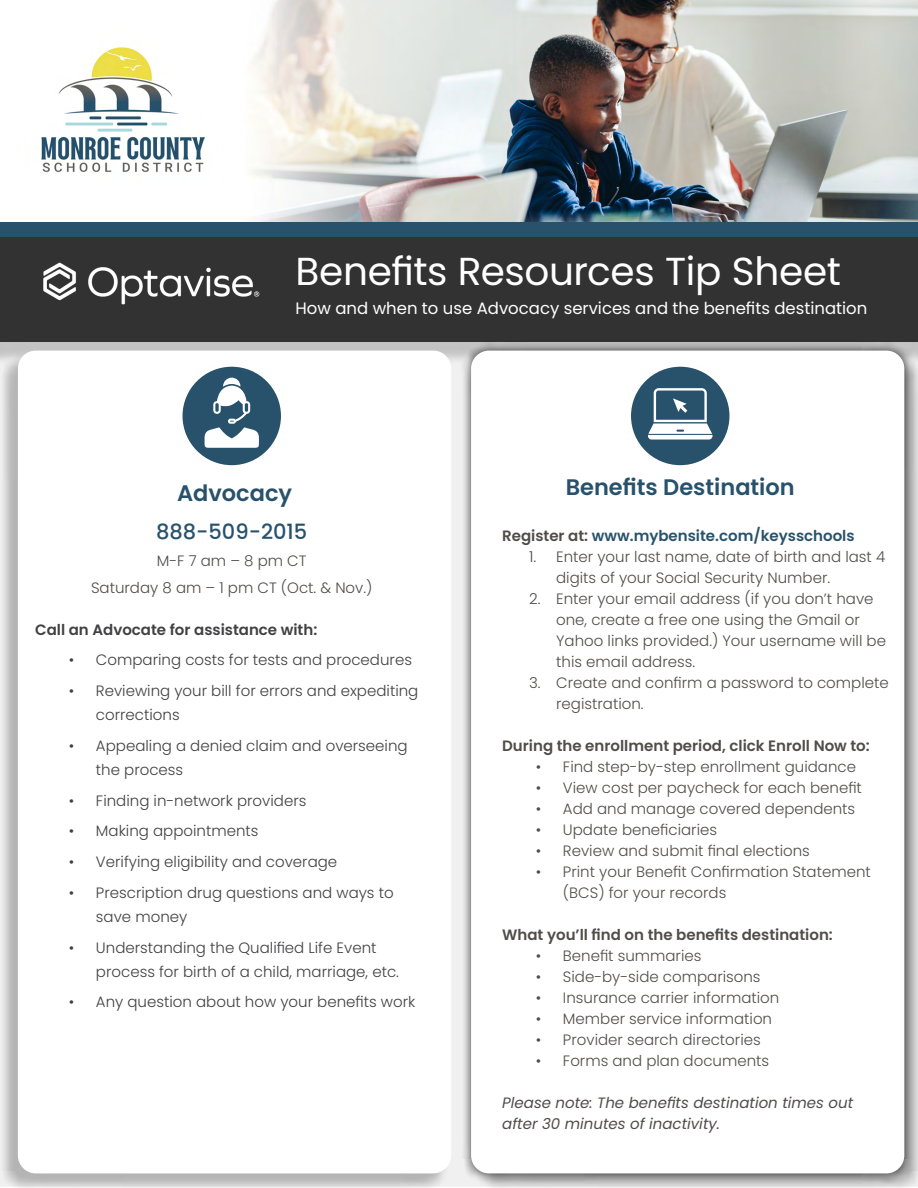
<style>
.page{position:relative;width:918px;height:1188px;background:#fff}
.page>*{position:absolute;margin:0;border:0;box-sizing:border-box;transform-origin:0 0}
.t1{font:39px "Poppins";letter-spacing:-.01em;color:#fff}
.t2{font:600 22.5px "Poppins";color:#28526b}
.t3{font:500 21px "Poppins";color:#28526b}
.t4{font:16.5px "Poppins";color:#fff}
.t5{font:300 15px/21px "Poppins";color:#504d49}
.t6{font:300 15px/24px "Poppins";color:#414042}
.t7{font:600 15px "Poppins";color:#504d49}
.t8{font:italic 15px/21px "Poppins";color:#504d49}
.t9{font:600 15px "Poppins";color:#28526b}
.t10{font:600 15px "Poppins";color:#414042}
.s1{color:#504d49}
</style>
<div class="page">
<div style="left:0;top:218px;width:918px;height:147px;background:#000;opacity:.19"></div>
<div style="left:0;top:212px;width:918px;height:130px;background:#323232"></div>
<img style="left:43px;top:262px;width:217px;height:43px">
<div style="left:0;top:353px;width:449px;height:835px;background:#000;opacity:.25"></div>
<div style="left:18px;top:351px;width:433px;height:822px;background:#fff;border-radius:18px"></div>
<div style="left:461px;top:341px;width:453px;height:842px;background:#000;opacity:.75"></div>
<div style="left:471px;top:351px;width:433px;height:822px;background:#fff;border-radius:18px"></div>
<div style="left:183px;top:367px;width:98px;height:98px;background:#28526b;border-radius:50%"></div>
<div style="left:631px;top:367px;width:98px;height:98px;background:#28526b;border-radius:50%"></div>
<svg style="left:648px;top:388px;width:65px;height:52px"></svg>
<svg style="left:205px;top:378px;width:54px;height:70px"></svg>
<div style="left:0;top:0;width:918px;height:237px;background:#28526b"></div>
<img style="left:0;top:0;width:918px;height:222px">
<h1 class="t1" style="left:296px;top:249px;width:547px">Benefits Resources Tip Sheet</h1>
<p class="t4" style="left:296px;top:299px;width:573px">How and when to use Advocacy services and the benefits destination</p>
<h2 class="t2" style="left:177px;top:480px;width:117px">Advocacy</h2>
<h2 class="t2" style="left:566px;top:474px;width:231px">Benefits Destination</h2>
<p class="t9" style="left:502px;top:527px;width:354px"><span class="s1">Register at:</span> www.mybensite.com/keysschools</p>
<p class="t5" style="left:556px;top:546px;width:331px;text-indent:-27px">1. Enter your last name, date of birth and last 4 digits of your Social Security Number.</p>
<p class="t5" style="left:556px;top:588px;width:331px;text-indent:-27px">2. Enter your email address (if you don’t have one, create a free one using the Gmail or Yahoo links provided.) Your username will be this email address.</p>
<p class="t5" style="left:556px;top:672px;width:334px;text-indent:-27px">3. Create and confirm a password to complete registration.</p>
<p class="t7" style="left:502px;top:737px;width:369px">During the enrollment period, click Enroll Now to:</p>
<p class="t5" style="left:536px;top:756px;width:322px">• Find step-by-step enrollment guidance</p>
<p class="t5" style="left:536px;top:777px;width:327px">• View cost per paycheck for each benefit</p>
<p class="t5" style="left:536px;top:798px;width:321px">• Add and manage covered dependents</p>
<p class="t5" style="left:536px;top:819px;width:183px">• Update beneficiaries</p>
<p class="t5" style="left:536px;top:840px;width:276px">• Review and submit final elections</p>
<p class="t5" style="left:563px;top:861px;width:309px;text-indent:-27px">• Print your Benefit Confirmation Statement (BCS) for your records</p>
<p class="t7" style="left:502px;top:926px;width:332px">What you’ll find on the benefits destination:</p>
<p class="t5" style="left:536px;top:945px;width:167px">• Benefit summaries</p>
<p class="t5" style="left:536px;top:966px;width:226px">• Side-by-side comparisons</p>
<p class="t5" style="left:536px;top:987px;width:245px">• Insurance carrier information</p>
<p class="t5" style="left:536px;top:1008px;width:238px">• Member service information</p>
<p class="t5" style="left:536px;top:1029px;width:226px">• Provider search directories</p>
<p class="t5" style="left:536px;top:1050px;width:235px">• Forms and plan documents</p>
<p class="t8" style="left:502px;top:1092px;width:353px">Please note: The benefits destination times out after 30 minutes of inactivity.</p>
<h3 class="t3" style="left:156px;top:520px;width:153px">888-509-2015</h3>
<p class="t5" style="left:91px;top:548px;width:283px;line-height:27px;text-align:center">M-F 7 am – 8 pm CT<br>Saturday 8 am – 1 pm CT (Oct. &amp; Nov.)</p>
<p class="t10" style="left:35px;top:621px;width:284px">Call an Advocate for assistance with:</p>
<p class="t6" style="left:69px;top:648px;width:345px">• Comparing costs for tests and procedures</p>
<p class="t6" style="left:96px;top:679px;width:324px;text-indent:-27px">• Reviewing your bill for errors and expediting corrections</p>
<p class="t6" style="left:96px;top:734px;width:313px;text-indent:-27px">• Appealing a denied claim and overseeing the process</p>
<p class="t6" style="left:69px;top:788px;width:239px">• Finding in-network providers</p>
<p class="t6" style="left:69px;top:819px;width:191px">• Making appointments</p>
<p class="t6" style="left:69px;top:850px;width:270px">• Verifying eligibility and coverage</p>
<p class="t6" style="left:96px;top:881px;width:299px;text-indent:-27px">• Prescription drug questions and ways to save money</p>
<p class="t6" style="left:96px;top:935px;width:304px;text-indent:-27px">• Understanding the Qualified Life Event process for birth of a child, marriage, etc.</p>
<p class="t6" style="left:69px;top:990px;width:348px">• Any question about how your benefits work</p>
</div>
